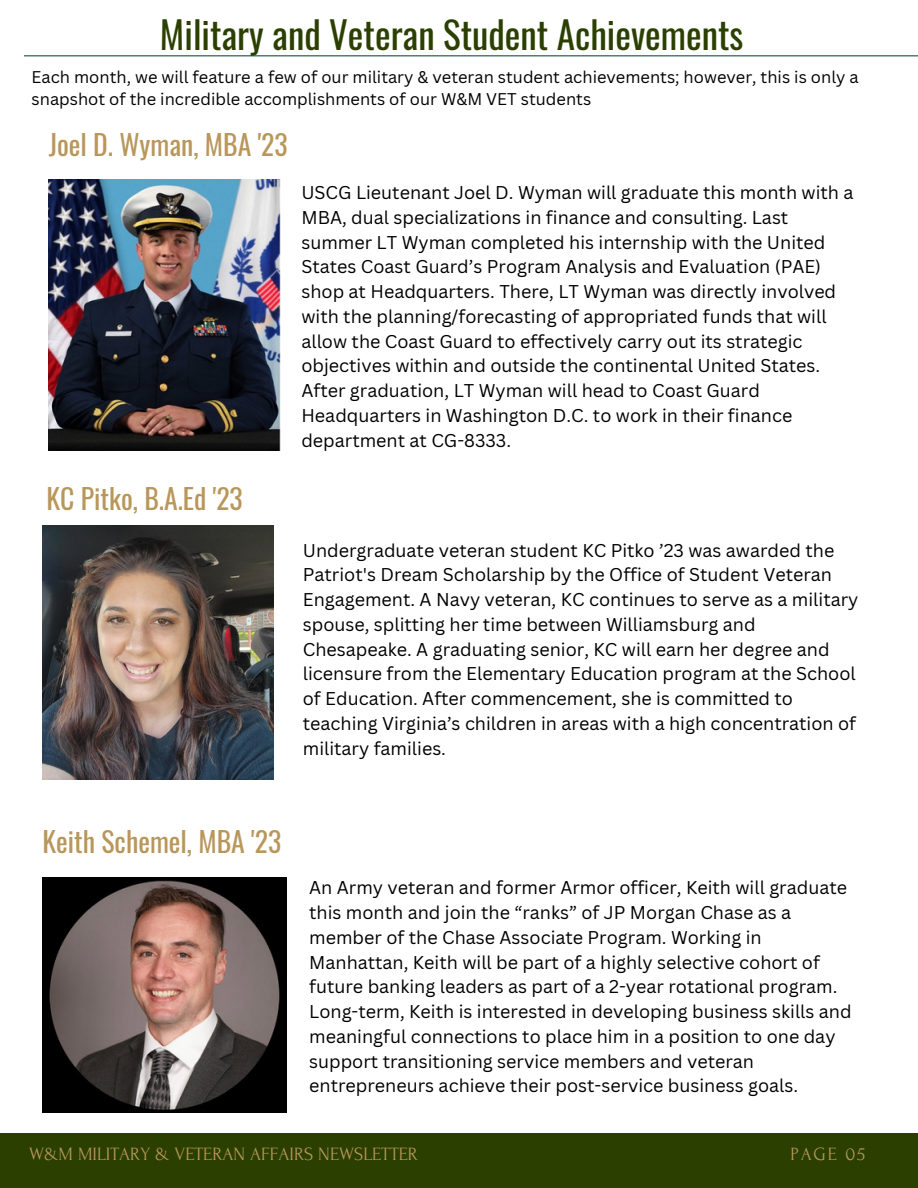
<style>
.page{position:relative;width:918px;height:1188px;background:#fff}
.page>*{position:absolute;margin:0;border:0;box-sizing:border-box;transform-origin:0 0}
.t1{font:37.2px "Oswald";color:#2b4000}
.t2{font:27.75px "Oswald";color:#b9975b}
.t3{font:18.75px "Forum";color:#b9975b}
.t4{font:18px/24.8px "Canva Sans";color:#000}
.t5{font:16.5px/22.5px "Canva Sans";color:#000}
</style>
<div class="page">
<hr style="left:24px;top:55px;width:894px;height:1px;background:#115740">
<div style="left:0;top:1133px;width:918px;height:55px;background:#2b4000"></div>
<img style="left:43px;top:877px;width:244px;height:235px">
<img style="left:43px;top:526px;width:230px;height:253px">
<img style="left:49px;top:179px;width:231px;height:272px">
<p class="t1" style="left:160px;top:5px;width:585px">Military and Veteran Student Achievements</p>
<p class="t5" style="left:32px;top:65px;width:829px">Each month, we will feature a few of our military &amp; veteran student achievements; however, this is only a snapshot of the incredible accomplishments of our W&amp;M VET students</p>
<p class="t2" style="left:49px;top:123px;width:241px">Joel D. Wyman, MBA '23</p>
<p class="t2" style="left:47px;top:477px;width:198px">KC Pitko, B.A.Ed '23</p>
<p class="t4" style="left:301px;top:180px;width:554px">USCG Lieutenant Joel D. Wyman will graduate this month with a MBA, dual specializations in finance and consulting. Last summer LT Wyman completed his internship with the United States Coast Guard’s Program Analysis and Evaluation (PAE) shop at Headquarters. There, LT Wyman was directly involved with the planning/forecasting of appropriated funds that will allow the Coast Guard to effectively carry out its strategic objectives within and outside the continental United States.</p>
<p class="t4" style="left:301px;top:378px;width:492px">After graduation, LT Wyman will head to Coast Guard<br>Headquarters in Washington D.C. to work in their finance department at CG-8333.</p>
<p class="t4" style="left:303px;top:537px;width:557px">Undergraduate veteran student KC Pitko ’23 was awarded the Patriot's Dream Scholarship by the Office of Student Veteran Engagement. A Navy veteran, KC continues to serve as a military spouse, splitting her time between Williamsburg and Chesapeake. A graduating senior, KC will earn her degree and licensure from the Elementary Education program at the School of Education. After commencement, she is committed to teaching Virginia’s children in areas with a high concentration of military families.</p>
<p class="t2" style="left:43px;top:820px;width:240px">Keith Schemel, MBA '23</p>
<p class="t4" style="left:309px;top:875px;width:544px">An Army veteran and former Armor officer, Keith will graduate this month and join the “ranks” of JP Morgan Chase as a member of the Chase Associate Program. Working in Manhattan, Keith will be part of a highly selective cohort of future banking leaders as part of a 2-year rotational program.<br>Long-term, Keith is interested in developing business skills and meaningful connections to place him in a position to one day support transitioning service members and veteran entrepreneurs achieve their post-service business goals.</p>
<p class="t3" style="left:29px;top:1144px;width:390px">W&amp;M MILITARY &amp; VETERAN AFFAIRS NEWSLETTER</p>
<p class="t3" style="left:790px;top:1144px;width:76px">PAGE 05</p>
</div>
